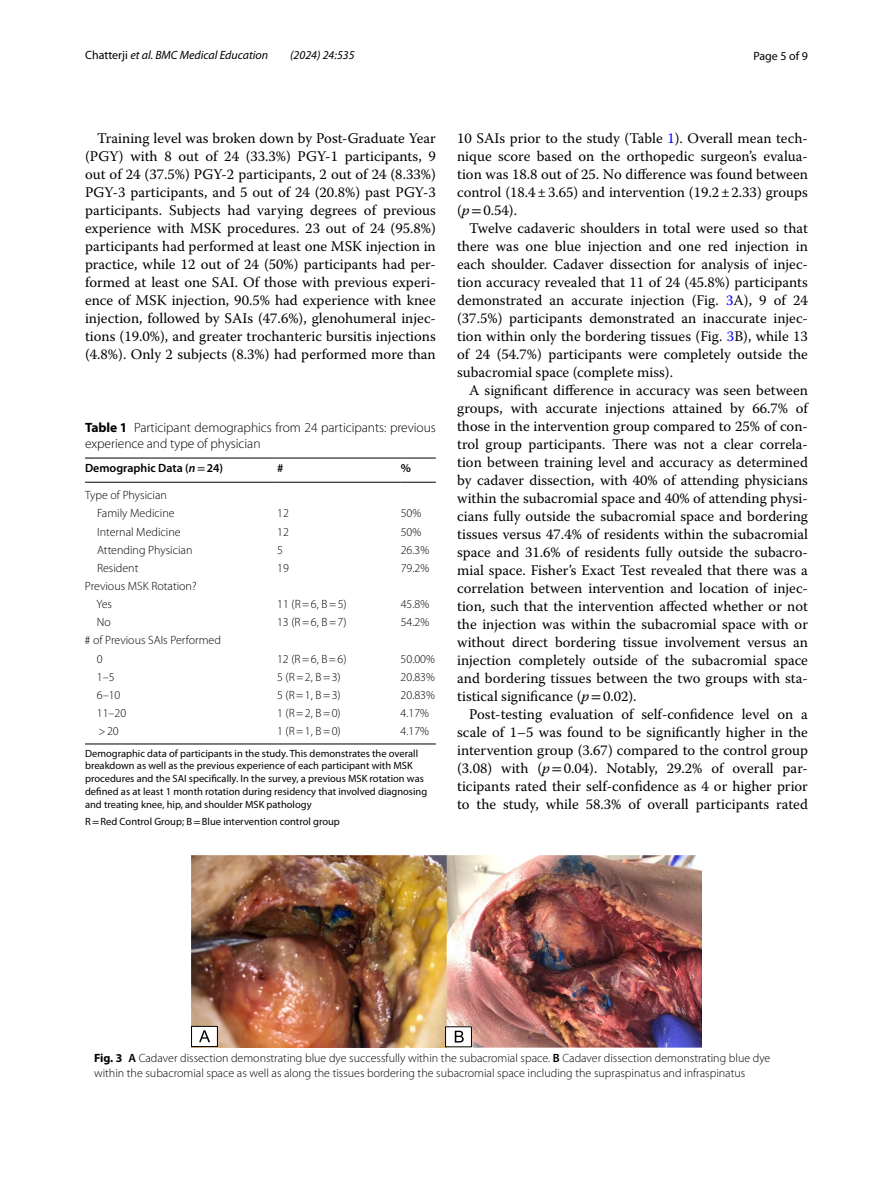
<style>
.page{position:relative;width:893px;height:1187px;background:#fff}
.page>*{position:absolute;margin:0;border:0;box-sizing:border-box;transform-origin:0 0}
.t1{font:14.7px/18px "Warnock Pro";color:#000;text-align:justify}
.t2{font:300 13.5px/16.5px "Myriad Pro";letter-spacing:-.005em;color:#000}
.t3{font:300 12px/18.1px "Myriad Pro";color:#000}
.t4{font:italic 12px "Myriad Pro";color:#000}
.t5{font:600 12px "Myriad Pro";color:#000}
.t6{font:12px "Myriad Pro";color:#000}
.t7{font:10.5px/12.8px "Myriad Pro";color:#000}
.s1{font-style:normal}
.s2{color:#00f}
.s3{font-style:italic}
.s4{font-family:"STIX"}
.s5{font-weight:700}
.s6{font-family:"STIX";font-weight:400}
.s7{font-weight:600}
</style>
<div class="page">
<hr style="left:85px;top:458px;width:192px;height:1px;background:#000">
<hr style="left:85px;top:482px;width:192px;height:1px;background:#000">
<hr style="left:277px;top:458px;width:124px;height:1px;background:#000">
<hr style="left:277px;top:482px;width:124px;height:1px;background:#000">
<hr style="left:401px;top:458px;width:35px;height:1px;background:#000">
<hr style="left:401px;top:482px;width:35px;height:1px;background:#000">
<hr style="left:85px;top:743px;width:192px;height:1px;background:#000">
<hr style="left:277px;top:743px;width:124px;height:1px;background:#000">
<hr style="left:401px;top:743px;width:35px;height:1px;background:#000">
<img style="left:191px;top:855px;width:511px;height:191px">
<div style="left:192px;top:1026px;width:25px;height:20px;background:#fff"></div>
<div style="left:191px;top:1026px;width:27px;height:20px;border:1px solid #000"></div>
<div style="left:446px;top:1026px;width:25px;height:20px;background:#fff"></div>
<div style="left:445px;top:1026px;width:27px;height:20px;border:1px solid #000"></div>
<svg style="left:199px;top:1030px;width:11px;height:12px"></svg>
<svg style="left:455px;top:1030px;width:9px;height:12px"></svg>
<p class="t4" style="left:85px;top:48px;width:185px"><span class="s1">Chatterji</span> et al. BMC Medical Education</p>
<p class="t4" style="left:290px;top:48px;width:66px">(2024) 24:535</p>
<p class="t6" style="left:753px;top:48px;width:56px">Page 5 of 9</p>
<p class="t1" style="left:85px;top:128px;width:352px;text-indent:12px">Training level was broken down by Post-Graduate Year (PGY) with 8 out of 24 (33.3%) PGY-1 participants, 9 out of 24 (37.5%) PGY-2 participants, 2 out of 24 (8.33%)<br>PGY-3 participants, and 5 out of 24 (20.8%) past PGY-3 participants. Subjects had varying degrees of previous experience with MSK procedures. 23 out of 24 (95.8%) participants had performed at least one MSK injection in practice, while 12 out of 24 (50%) participants had per&shy;formed at least one SAI. Of those with previous experi&shy;ence of MSK injection, 90.5% had experience with knee injection, followed by SAIs (47.6%), glenohumeral injec&shy;tions (19.0%), and greater trochanteric bursitis injections (4.8%). Only 2 subjects (8.3%) had performed more than</p>
<p class="t1" style="left:457px;top:128px;width:352px">10 SAIs prior to the study (Table <span class="s2">1</span>). Overall mean tech&shy;nique score based on the orthopedic surgeon’s evalua&shy;tion was 18.8 out of 25. No difference was found between control (18.4±3.65) and intervention (19.2±2.33) groups (<span class="s3">p</span><span class="s4">=</span>0.54).</p>
<p class="t1" style="left:457px;top:218px;width:352px;text-indent:12px">Twelve cadaveric shoulders in total were used so that there was one blue injection and one red injection in each shoulder. Cadaver dissection for analysis of injec&shy;tion accuracy revealed that 11 of 24 (45.8%) participants demonstrated an accurate injection (Fig. <span class="s2">3</span>A), 9 of 24 (37.5%) participants demonstrated an inaccurate injec&shy;tion within only the bordering tissues (Fig. <span class="s2">3</span>B), while 13 of 24 (54.7%) participants were completely outside the subacromial space (complete miss).</p>
<p class="t1" style="left:457px;top:380px;width:352px;text-indent:12px">A significant difference in accuracy was seen between groups, with accurate injections attained by 66.7% of those in the intervention group compared to 25% of con&shy;trol group participants. There was not a clear correla&shy;tion between training level and accuracy as determined by cadaver dissection, with 40% of attending physicians within the subacromial space and 40% of attending physi&shy;cians fully outside the subacromial space and bordering tissues versus 47.4% of residents within the subacromial space and 31.6% of residents fully outside the subacro&shy;mial space. Fisher’s Exact Test revealed that there was a correlation between intervention and location of injec&shy;tion, such that the intervention affected whether or not the injection was within the subacromial space with or without direct bordering tissue involvement versus an injection completely outside of the subacromial space and bordering tissues between the two groups with sta&shy;tistical significance (<span class="s3">p</span><span class="s4">=</span>0.02).</p>
<p class="t1" style="left:457px;top:704px;width:352px;text-indent:12px">Post-testing evaluation of self-confidence level on a scale of 1–5 was found to be significantly higher in the intervention group (3.67) compared to the control group (3.08) with (<span class="s3">p</span><span class="s4">=</span>0.04). Notably, 29.2% of overall par&shy;ticipants rated their self-confidence as 4 or higher prior to the study, while 58.3% of overall participants rated</p>
<p class="t2" style="left:85px;top:419px;width:352px"><span class="s5">Table 1</span> Participant demographics from 24 participants: previous experience and type of physician</p>
<p class="t5" style="left:85px;top:461px;width:140px">Demographic Data (<span class="s3">n</span><span class="s6">=</span>24)</p>
<p class="t5" style="left:277px;top:461px;width:8px">#</p>
<p class="t5" style="left:401px;top:461px;width:12px">%</p>
<p class="t3" style="left:97px;top:486px;width:79px;text-indent:-12px">Type of Physician<br>Family Medicine</p>
<p class="t3" style="left:277px;top:504px;width:13px">12</p>
<p class="t3" style="left:401px;top:504px;width:22px">50%</p>
<p class="t3" style="left:97px;top:522px;width:85px">Internal Medicine</p>
<p class="t3" style="left:277px;top:522px;width:13px">12</p>
<p class="t3" style="left:401px;top:522px;width:22px">50%</p>
<p class="t3" style="left:97px;top:541px;width:97px">Attending Physician</p>
<p class="t3" style="left:277px;top:541px;width:7px">5</p>
<p class="t3" style="left:401px;top:541px;width:30px">26.3%</p>
<p class="t3" style="left:97px;top:559px;width:43px">Resident</p>
<p class="t3" style="left:277px;top:559px;width:13px">19</p>
<p class="t3" style="left:401px;top:559px;width:30px">79.2%</p>
<p class="t3" style="left:96px;top:577px;width:102px;text-indent:-11px">Previous MSK Rotation?<br>Yes</p>
<p class="t3" style="left:277px;top:595px;width:71px">11 (R=6, B=5)</p>
<p class="t3" style="left:401px;top:595px;width:30px">45.8%</p>
<p class="t3" style="left:97px;top:613px;width:16px">No</p>
<p class="t3" style="left:277px;top:613px;width:71px">13 (R=6, B=7)</p>
<p class="t3" style="left:401px;top:613px;width:30px">54.2%</p>
<p class="t3" style="left:97px;top:631px;width:126px;text-indent:-12px"># of Previous SAIs Performed<br>0</p>
<p class="t3" style="left:277px;top:649px;width:71px">12 (R=6, B=6)</p>
<p class="t3" style="left:401px;top:649px;width:36px">50.00%</p>
<p class="t3" style="left:97px;top:668px;width:19px">1–5</p>
<p class="t3" style="left:277px;top:668px;width:65px">5 (R=2, B=3)</p>
<p class="t3" style="left:401px;top:668px;width:36px">20.83%</p>
<p class="t3" style="left:97px;top:686px;width:25px">6–10</p>
<p class="t3" style="left:277px;top:686px;width:65px">5 (R=1, B=3)</p>
<p class="t3" style="left:401px;top:686px;width:36px">20.83%</p>
<p class="t3" style="left:97px;top:704px;width:31px">11–20</p>
<p class="t3" style="left:277px;top:704px;width:65px">1 (R=2, B=0)</p>
<p class="t3" style="left:401px;top:704px;width:30px">4.17%</p>
<p class="t3" style="left:98px;top:722px;width:22px">&gt;20</p>
<p class="t3" style="left:277px;top:722px;width:65px">1 (R=1, B=0)</p>
<p class="t3" style="left:401px;top:722px;width:30px">4.17%</p>
<p class="t7" style="left:85px;top:746px;width:344px">Demographic data of participants in the study. This demonstrates the overall breakdown as well as the previous experience of each participant with MSK procedures and the SAI specifically. In the survey, a previous MSK rotation was defined as at least 1 month rotation during residency that involved diagnosing and treating knee, hip, and shoulder MSK pathology</p>
<p class="t7" style="left:85px;top:814px;width:256px">R<span class="s4">=</span>Red Control Group; B<span class="s4">=</span>Blue intervention control group</p>
<p class="t3" style="left:94px;top:1050px;width:678px;line-height:15px"><span class="s5">Fig. 3</span> <span class="s7">A</span> Cadaver dissection demonstrating blue dye successfully within the subacromial space. <span class="s7">B</span> Cadaver dissection demonstrating blue dye within the subacromial space as well as along the tissues bordering the subacromial space including the supraspinatus and infraspinatus</p>
</div>
